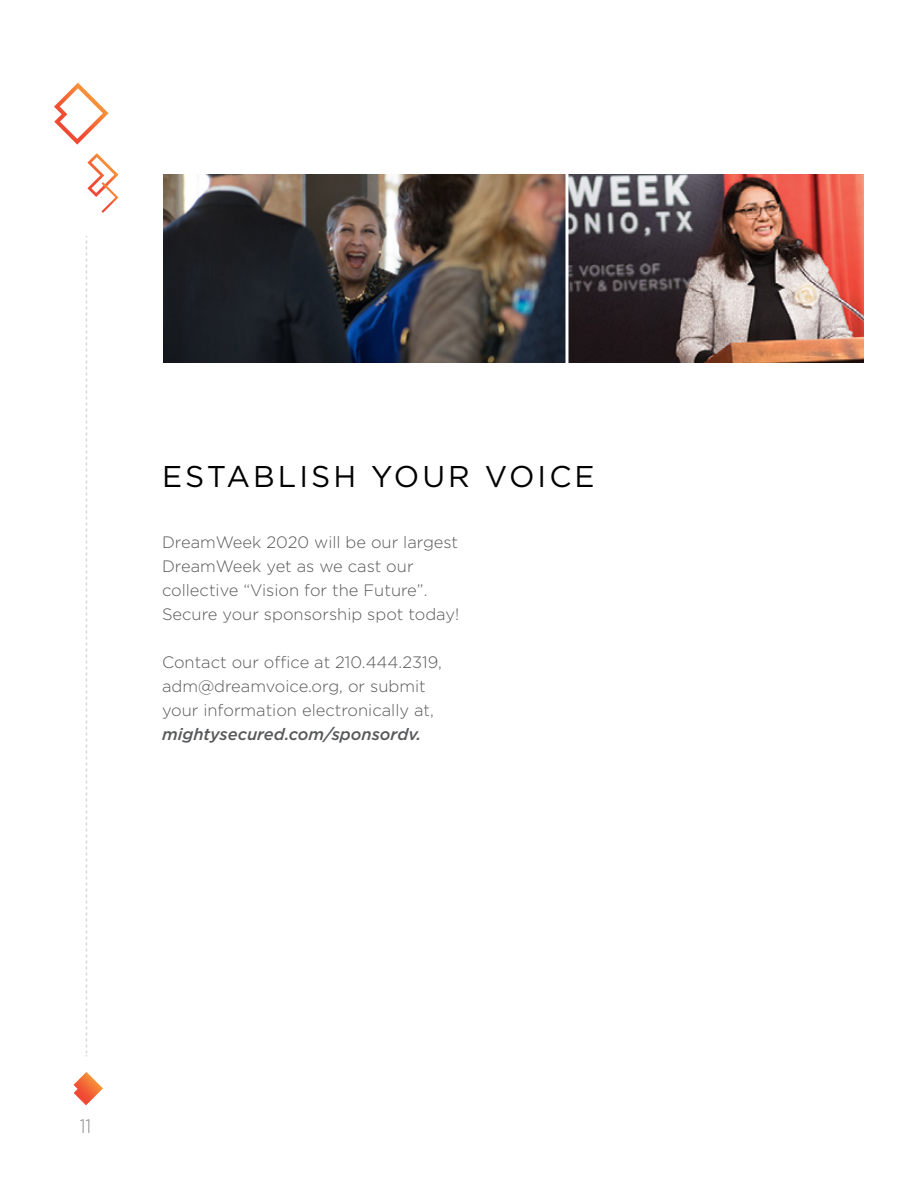
<style>
.page{position:relative;width:918px;height:1188px;background:#fff}
.page>*{position:absolute;margin:0;border:0;box-sizing:border-box;transform-origin:0 0}
.t1{font:30px "Gotham";letter-spacing:.1em;color:#000}
.t2{font:300 19.5px "Gotham Narrow";color:#8a8c8e}
.t3{font:300 16.5px/24px "Gotham";color:#58595b}
.t4{font:italic 500 16.5px "Gotham";color:#58595b}
</style>
<div class="page">
<svg style="left:54px;top:83px;width:55px;height:62px"></svg>
<svg style="left:87px;top:153px;width:31px;height:60px"></svg>
<svg style="left:74px;top:1072px;width:29px;height:33px"></svg>
<svg style="left:86px;top:236px;width:1px;height:820px"></svg>
<img style="left:163px;top:174px;width:701px;height:189px">
<hr style="left:566px;top:162px;width:2px;height:216px;background:#fff">
<h1 class="t1" style="left:162px;top:458px;width:434px">ESTABLISH YOUR VOICE</h1>
<p class="t3" style="left:162px;top:530px;width:299px">DreamWeek 2020 will be our largest DreamWeek yet as we cast our collective “Vision for the Future”.<br>Secure your sponsorship spot today!</p>
<p class="t3" style="left:162px;top:650px;width:281px">Contact our office at 210.444.2319, adm@dreamvoice.org, or submit your information electronically at,</p>
<p class="t4" style="left:162px;top:724px;width:261px">mightysecured.com/sponsordv.</p>
<p class="t2" style="left:80px;top:1115px;width:13px">11</p>
</div>
